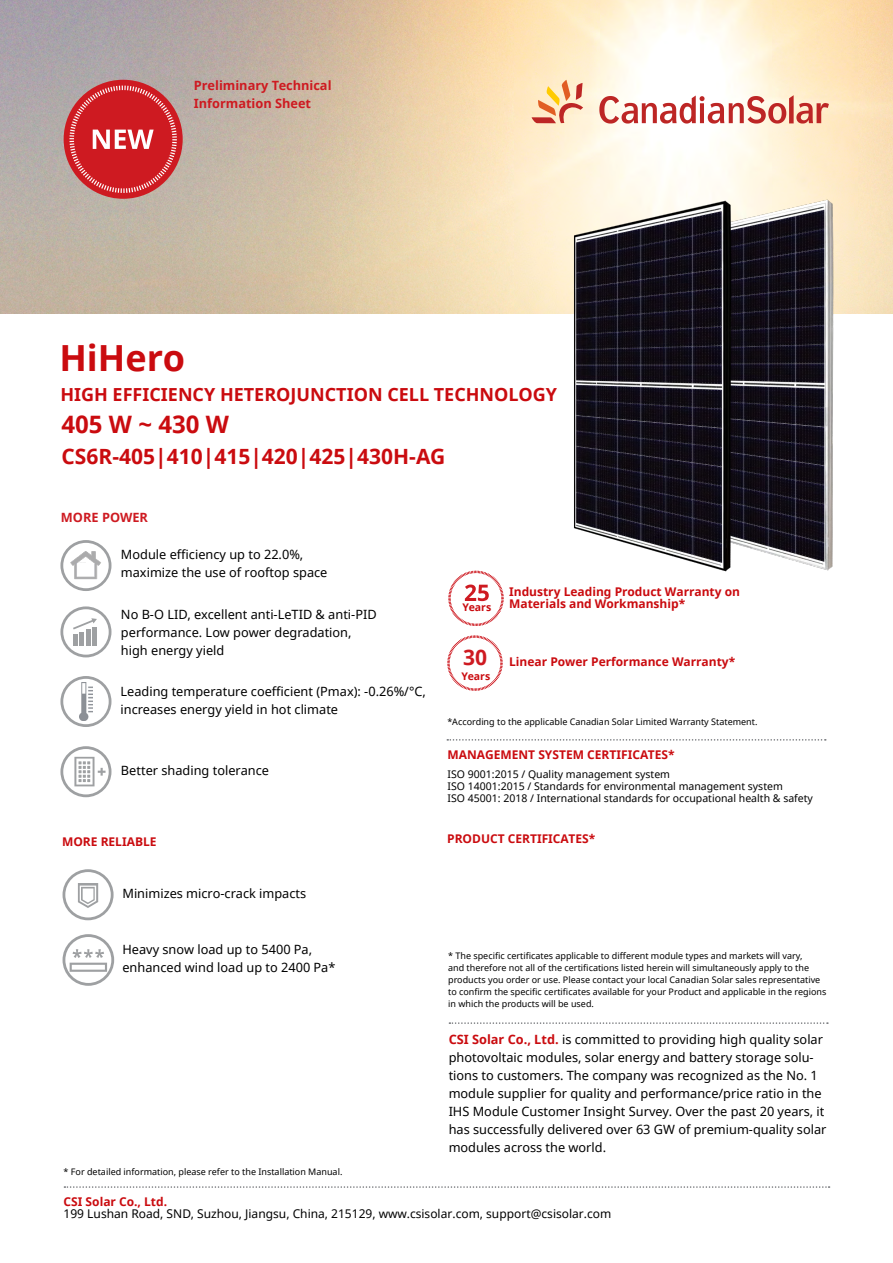
<style>
.page{position:relative;width:893px;height:1263px;background:#fff}
.page>*{position:absolute;margin:0;border:0;box-sizing:border-box;transform-origin:0 0}
.t1{font:700 36px "Noto Sans";color:#ca0b0f}
.t2{font:700 24px "Noto Sans";color:#ca0b0f}
.t3{font:700 21px "Noto Sans";color:#ca0b0f}
.t4{font:700 21px "Noto Sans";color:#ce1a21}
.t5{font:700 18px "Noto Sans";color:#ca0b0f}
.t6{font:12.75px/18px "Noto Sans";color:#000}
.t7{font:700 12.75px/18px "Noto Sans";color:#ce1a21}
.t8{font:700 12px/12px "Noto Sans";color:#ca0b0f}
.t9{font:12px "Noto Sans";color:#000}
.t10{font:10.5px/12px "Noto Sans";color:#000}
.t11{font:700 10.5px "Noto Sans";color:#ca0b0f}
.t12{font:9px/12px "Noto Sans";color:#000}
.s1{font-weight:700;color:#ca0b0f}
</style>
<div class="page">
<img style="left:0;top:0;width:893px;height:314px">
<div style="left:64px;top:80px;width:119px;height:119px;background:#ce1a21;border-radius:50%"></div>
<svg style="left:69px;top:86px;width:108px;height:107px"></svg>
<svg style="left:449px;top:1022px;width:379px;height:2px"></svg>
<svg style="left:60px;top:606px;width:51px;height:51px"></svg>
<svg style="left:60px;top:746px;width:51px;height:51px"></svg>
<svg style="left:63px;top:869px;width:51px;height:51px"></svg>
<svg style="left:60px;top:676px;width:51px;height:51px"></svg>
<img style="left:79px;top:682px;width:14px;height:39px">
<svg style="left:60px;top:540px;width:51px;height:51px"></svg>
<svg style="left:447px;top:635px;width:56px;height:56px"></svg>
<svg style="left:447px;top:739px;width:379px;height:2px"></svg>
<svg style="left:448px;top:571px;width:56px;height:55px"></svg>
<img style="left:673px;top:190px;width:165px;height:381px">
<img style="left:571px;top:191px;width:165px;height:381px">
<svg style="left:63px;top:934px;width:51px;height:52px"></svg>
<svg style="left:64px;top:1186px;width:766px;height:2px"></svg>
<svg style="left:531px;top:80px;width:52px;height:43px;background:#f1bf98"></svg>
<svg style="left:599px;top:95px;width:230px;height:29px"></svg>
<p class="t7" style="left:194px;top:76px;width:139px">Preliminary Technical<br>Information Sheet</p>
<h1 class="t1" style="left:59px;top:332px;width:127px">HiHero</h1>
<h3 class="t5" style="left:60px;top:381px;width:498px">HIGH EFFICIENCY HETEROJUNCTION CELL TECHNOLOGY</h3>
<h2 class="t2" style="left:62px;top:407px;width:169px">405 W ~ 430 W</h2>
<h3 class="t3" style="left:62px;top:442px;width:385px">CS6R-405|410|415|420|425|430H-AG</h3>
<p class="t7" style="left:61px;top:508px;width:89px">MORE POWER</p>
<p class="t6" style="left:121px;top:545px;width:208px">Module efficiency up to 22.0%, maximize the use of rooftop space</p>
<p class="t6" style="left:121px;top:605px;width:257px">No B-O LID, excellent anti-LeTID &amp; anti-PID performance. Low power degradation, high energy yield</p>
<p class="t6" style="left:121px;top:682px;width:307px">Leading temperature coefficient (Pmax): -0.26%/°C, increases energy yield in hot climate</p>
<p class="t6" style="left:121px;top:761px;width:150px">Better shading tolerance</p>
<p class="t8" style="left:62px;top:836px;width:96px">MORE RELIABLE</p>
<p class="t6" style="left:122px;top:884px;width:185px">Minimizes micro-crack impacts</p>
<p class="t11" style="left:462px;top:600px;width:30px">Years</p>
<p class="t8" style="left:509px;top:586px;width:232px">Industry Leading Product Warranty on<br>Materials and Workmanship*</p>
<h3 class="t4" style="left:463px;top:643px;width:26px">30</h3>
<p class="t11" style="left:461px;top:669px;width:30px">Years</p>
<p class="t12" style="left:447px;top:716px;width:312px">*According to the applicable Canadian Solar Limited Warranty Statement.</p>
<p class="t8" style="left:509px;top:655px;width:228px">Linear Power Performance Warranty*</p>
<p class="t8" style="left:448px;top:748px;width:229px">MANAGEMENT SYSTEM CERTIFICATES*</p>
<p class="t10" style="left:448px;top:768px;width:367px">ISO 9001:2015 / Quality management system<br>ISO 14001:2015 / Standards for environmental management system<br>ISO 45001: 2018 / International standards for occupational health &amp; safety</p>
<p class="t8" style="left:447px;top:832px;width:150px">PRODUCT CERTIFICATES*</p>
<p class="t6" style="left:122px;top:940px;width:215px">Heavy snow load up to 5400 Pa, enhanced wind load up to 2400 Pa*</p>
<p class="t12" style="left:448px;top:950px;width:380px">* The specific certificates applicable to different module types and markets will vary,<br>and therefore not all of the certifications listed herein will simultaneously apply to the products you order or use. Please contact your local Canadian Solar sales representative to confirm the specific certificates available for your Product and applicable in the regions in which the products will be used.</p>
<p class="t12" style="left:64px;top:1165px;width:280px">* For detailed information, please refer to the Installation Manual.</p>
<p class="t6" style="left:449px;top:1030px;width:379px"><span class="s1">CSI Solar Co., Ltd.</span> is committed to providing high quality solar photovoltaic modules, solar energy and battery storage solu&shy;tions to customers. The company was recognized as the No. 1 module supplier for quality and performance/price ratio in the IHS Module Customer Insight Survey. Over the past 20 years, it has successfully delivered over 63 GW of premium-quality solar modules across the world.</p>
<p class="t8" style="left:64px;top:1196px;width:105px">CSI Solar Co., Ltd.</p>
<p class="t9" style="left:64px;top:1206px;width:549px">199 Lushan Road, SND, Suzhou, Jiangsu, China, 215129, www.csisolar.com, support@csisolar.com</p>
</div>
